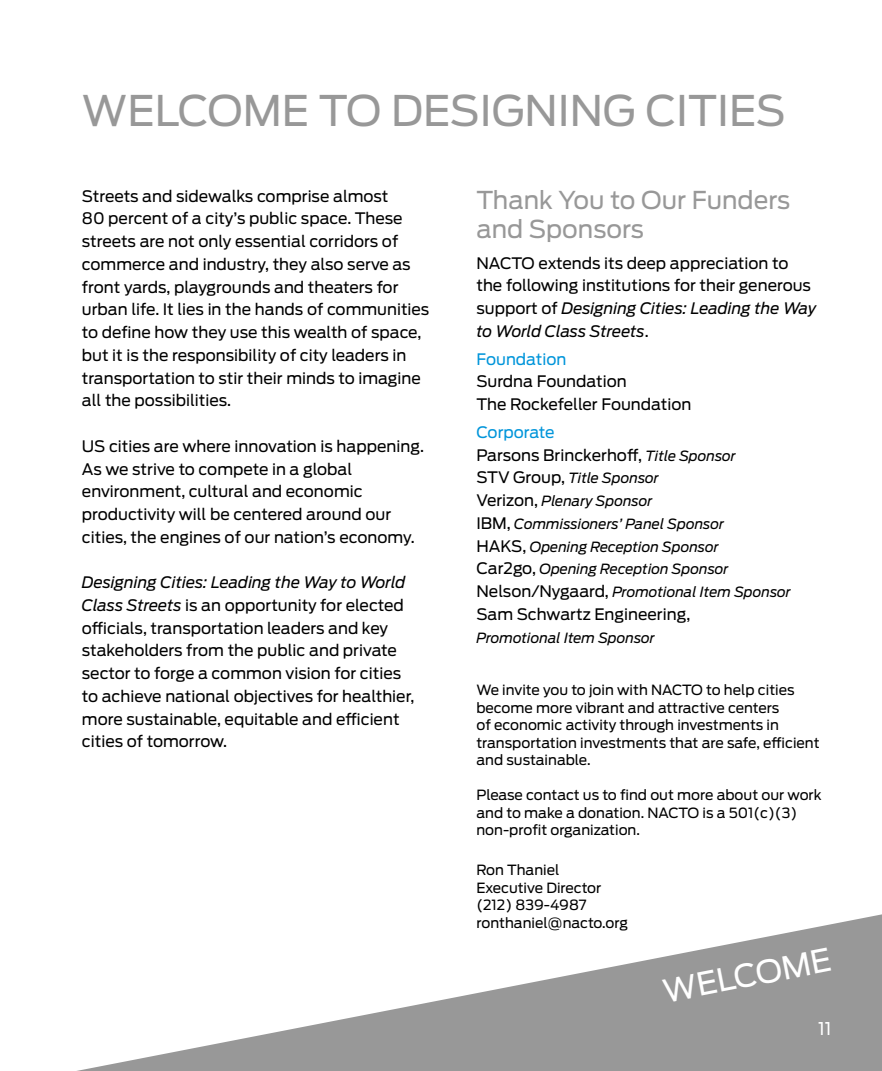
<style>
.page{position:relative;width:882px;height:1071px;background:#fff}
.page>*{position:absolute;margin:0;border:0;box-sizing:border-box;transform-origin:0 0}
.t1{font:42px "Antenna";color:#989898}
.t2{font:31.5px "Antenna";color:#fff}
.t3{font:24.5px/29.4px "Antenna";color:#989898}
.t4{font:17.5px "Antenna";color:#fff}
.t5{font:15.75px/22.8px "Antenna";color:#000}
.t6{font:15.75px "Antenna";color:#0095da}
.t7{font:14px/17.5px "Antenna";color:#000}
.t8{font:italic 14px/22.8px "Antenna";color:#000}
.s1{font-style:italic}
.s2{color:#0095da}
.s3{font-style:italic;font-size:14px}
.s4{font-style:normal;font-size:15.75px}
</style>
<div class="page">
<svg style="left:77px;top:914px;width:805px;height:157px"></svg>
<h1 class="t1" style="left:82px;top:86px;width:705px">WELCOME TO DESIGNING CITIES</h1>
<p class="t5" style="left:82px;top:185px;width:349px">Streets and sidewalks comprise almost<br>80 percent of a city’s public space. These streets are not only essential corridors of commerce and industry, they also serve as front yards, playgrounds and theaters for urban life. It lies in the hands of communities to define how they use this wealth of space, but it is the responsibility of city leaders in transportation to stir their minds to imagine all the possibilities.</p>
<p class="t5" style="left:82px;top:435px;width:344px">US cities are where innovation is happening.<br>As we strive to compete in a global environment, cultural and economic productivity will be centered around our cities, the engines of our nation’s economy.</p>
<p class="t5" style="left:82px;top:571px;width:334px"><span class="s1">Designing Cities: Leading the Way to World Class Streets</span> is an opportunity for elected officials, transportation leaders and key stakeholders from the public and private sector to forge a common vision for cities to achieve national objectives for healthier, more sustainable, equitable and efficient cities of tomorrow.</p>
<h3 class="t3" style="left:476px;top:185px;width:315px">Thank You to Our Funders and Sponsors</h3>
<p class="t5" style="left:476px;top:252px;width:342px">NACTO extends its deep appreciation to the following institutions for their generous support of <span class="s1">Designing Cities: Leading the Way to World Class Streets</span>.</p>
<p class="t6" style="left:476px;top:350px;width:91px">Foundation</p>
<p class="t5" style="left:476px;top:370px;width:216px">Surdna Foundation<br>The Rockefeller Foundation</p>
<p class="t5" style="left:476px;top:421px;width:261px"><span class="s2">Corporate<br></span>Parsons Brinckerhoff, <span class="s3">Title Sponsor</span></p>
<p class="t8" style="left:476px;top:467px;width:316px"><span class="s4">STV Group,</span> Title Sponsor<br><span class="s4">Verizon,</span> Plenary Sponsor<br><span class="s4">IBM,</span> Commissioners’ Panel Sponsor<br><span class="s4">HAKS,</span> Opening Reception Sponsor<br><span class="s4">Car2go,</span> Opening Reception Sponsor <span class="s4">Nelson/Nygaard,</span> Promotional Item Sponsor</p>
<p class="t5" style="left:476px;top:603px;width:215px">Sam Schwartz Engineering,</p>
<p class="t8" style="left:476px;top:626px;width:180px">Promotional Item Sponsor</p>
<p class="t7" style="left:476px;top:681px;width:345px">We invite you to join with NACTO to help cities become more vibrant and attractive centers<br>of economic activity through investments in transportation investments that are safe, efficient and sustainable.</p>
<p class="t7" style="left:476px;top:786px;width:347px">Please contact us to find out more about our work and to make a donation. NACTO is a 501(c)(3) non-profit organization.</p>
<p class="t7" style="left:476px;top:862px;width:153px">Ron Thaniel<br>Executive Director (212) 839-4987 ronthaniel@nacto.org</p>
<h2 class="t2" style="left:660px;top:974px;width:172px;rotate:-11deg">WELCOME</h2>
<p class="t4" style="left:818px;top:1018px;width:15px">11</p>
</div>
